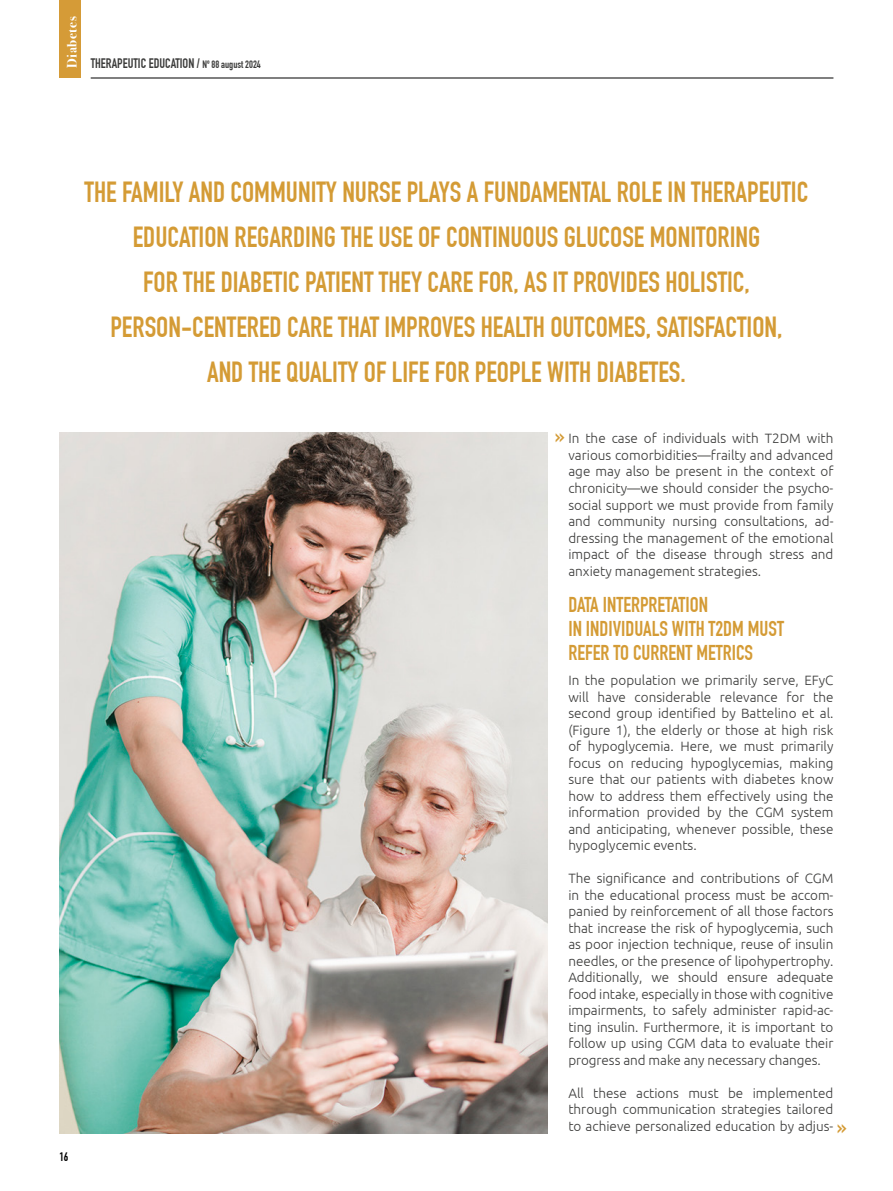
<style>
.page{position:relative;width:893px;height:1191px;background:#fff}
.page>*{position:absolute;margin:0;border:0;box-sizing:border-box;transform-origin:0 0}
.t1{font:28.5px/45px "DIN Engschrift Std";color:#d49b35;text-align:center}
.t2{font:22.5px "DIN Engschrift Std";color:#d49b35}
.t3{font:21px/24px "DIN Engschrift Std";color:#d49b35}
.t4{font:300 13.5px/16.5px "Ubuntu";color:#3c3c3b;text-align:justify}
.t5{font:13.5px "DIN Engschrift Std";color:#3c3c3b}
.t6{font:700 13.5px "Bodoni Svty Two ITCTT";letter-spacing:.04em;color:#fff}
.t7{font:12px "DIN Engschrift Std";color:#000}
.s1{font-size:10.5px}
</style>
<div class="page">
<hr style="left:91px;top:78px;width:742px;height:1px;background:#000">
<div style="left:60px;top:0;width:21px;height:78px;background:#d59b37"></div>
<img style="left:60px;top:432px;width:487px;height:701px">
<p class="t6" style="left:61px;top:68px;width:53px;rotate:-90deg">Diabetes</p>
<p class="t5" style="left:91px;top:55px;width:172px">THERAPEUTIC EDUCATION / <span class="s1">Nº 88 august 2024</span></p>
<p class="t1" style="left:85px;top:170px;width:725px">THE FAMILY AND COMMUNITY NURSE PLAYS A FUNDAMENTAL ROLE IN THERAPEUTIC EDUCATION REGARDING THE USE OF CONTINUOUS GLUCOSE MONITORING<br>FOR THE DIABETIC PATIENT THEY CARE FOR, AS IT PROVIDES HOLISTIC, PERSON-CENTERED CARE THAT IMPROVES HEALTH OUTCOMES, SATISFACTION,<br>AND THE QUALITY OF LIFE FOR PEOPLE WITH DIABETES.</p>
<p class="t7" style="left:60px;top:1149px;width:10px">16</p>
<p class="t4" style="left:568px;top:430px;width:267px">In the case of individuals with T2DM with various comorbidities—frailty and advanced age may also be present in the context of chronicity—we should consider the psycho&shy;social support we must provide from family and community nursing consultations, ad&shy;dressing the management of the emotional impact of the disease through stress and anxiety management strategies.</p>
<h3 class="t3" style="left:568px;top:593px;width:217px">DATA INTERPRETATION<br>IN INDIVIDUALS WITH T2DM MUST<br>REFER TO CURRENT METRICS</h3>
<p class="t4" style="left:568px;top:672px;width:267px">In the population we primarily serve, EFyC will have considerable relevance for the second group identified by Battelino et al. (Figure 1), the elderly or those at high risk of hypoglycemia. Here, we must primarily focus on reducing hypoglycemias, making sure that our patients with diabetes know how to address them effectively using the information provided by the CGM system and anticipating, whenever possible, these hypoglycemic events.</p>
<p class="t4" style="left:568px;top:870px;width:267px">The significance and contributions of CGM in the educational process must be accom&shy;panied by reinforcement of all those factors that increase the risk of hypoglycemia, such as poor injection technique, reuse of insulin needles, or the presence of lipohypertrophy.<br>Additionally, we should ensure adequate food intake, especially in those with cognitive impairments, to safely administer rapid-ac&shy;ting insulin. Furthermore, it is important to follow up using CGM data to evaluate their progress and make any necessary changes.</p>
<p class="t4" style="left:568px;top:1084px;width:267px">All these actions must be implemented through communication strategies tailored to achieve personalized education by adjus-</p>
<h2 class="t2" style="left:555px;top:423px;width:11px">»</h2>
<h2 class="t2" style="left:837px;top:1114px;width:11px">»</h2>
</div>
